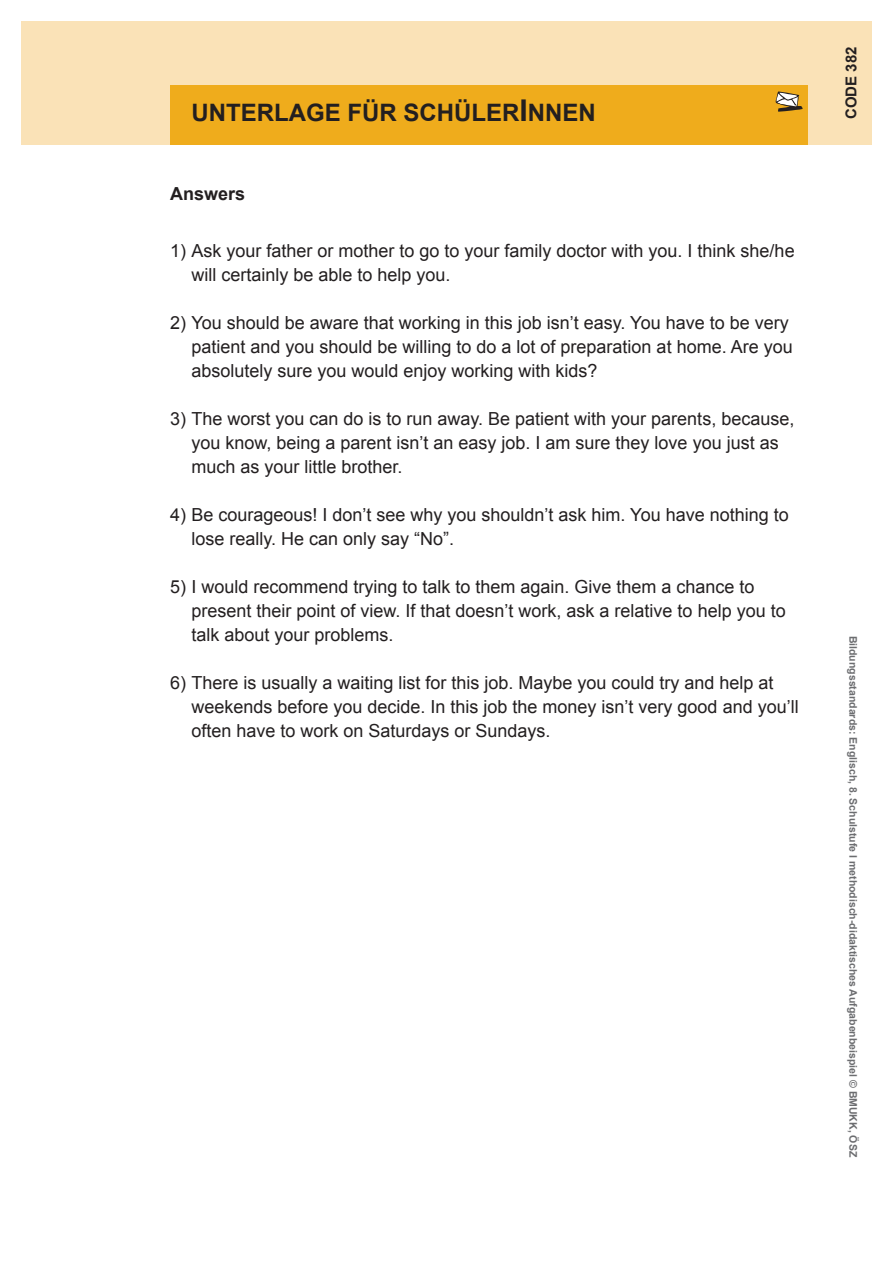
<style>
.page{position:relative;width:893px;height:1263px;background:#fff}
.page>*{position:absolute;margin:0;border:0;box-sizing:border-box;transform-origin:0 0}
.t1{font:700 24px "Arial";color:#231f20}
.t2{font:18px/24px "Arial";color:#231f20}
.t3{font:700 18px "Arial";color:#231f20}
.t4{font:700 15px "Arial";color:#231f20}
.t5{font:700 10.5px "Arial";color:#6c6d70}
.s1{font-size:30px}
</style>
<div class="page">
<div style="left:21px;top:21px;width:851px;height:124px;background:#fae2b7"></div>
<div style="left:170px;top:85px;width:638px;height:60px;background:#efac1c"></div>
<svg style="left:775px;top:91px;width:28px;height:21px"></svg>
<h1 class="t1" style="left:191px;top:97px;width:406px">UNTERLAGE FÜR SCHÜLER<span class="s1">I</span>NNEN</h1>
<p class="t3" style="left:170px;top:182px;width:77px">Answers</p>
<p class="t2" style="left:191px;top:239px;width:605px;text-indent:-21px">1) Ask your father or mother to go to your family doctor with you. I think she/he will certainly be able to help you.</p>
<p class="t2" style="left:191px;top:311px;width:603px;text-indent:-21px">2) You should be aware that working in this job isn’t easy. You have to be very patient and you should be willing to do a lot of preparation at home. Are you absolutely sure you would enjoy working with kids?</p>
<p class="t2" style="left:191px;top:407px;width:604px;text-indent:-21px">3) The worst you can do is to run away. Be patient with your parents, because, you know, being a parent isn’t an easy job. I am sure they love you just as much as your little brother.</p>
<p class="t2" style="left:191px;top:503px;width:599px;text-indent:-21px">4) Be courageous! I don’t see why you shouldn’t ask him. You have nothing to lose really. He can only say “No”.</p>
<p class="t2" style="left:191px;top:575px;width:596px;text-indent:-21px">5) I would recommend trying to talk to them again. Give them a chance to present their point of view. If that doesn’t work, ask a relative to help you to talk about your problems.</p>
<p class="t2" style="left:191px;top:671px;width:609px;text-indent:-21px">6) There is usually a waiting list for this job. Maybe you could try and help at weekends before you decide. In this job the money isn’t very good and you’ll often have to work on Saturdays or Sundays.</p>
<p class="t4" style="left:841px;top:119px;width:74px;rotate:-90deg">CODE 382</p>
<p class="t5" style="left:860px;top:636px;width:523px;rotate:90deg">Bildungsstandards: Englisch, 8. Schulstufe I methodisch-didaktisches Aufgabenbeispiel © BMUKK, ÖSZ</p>
</div>
